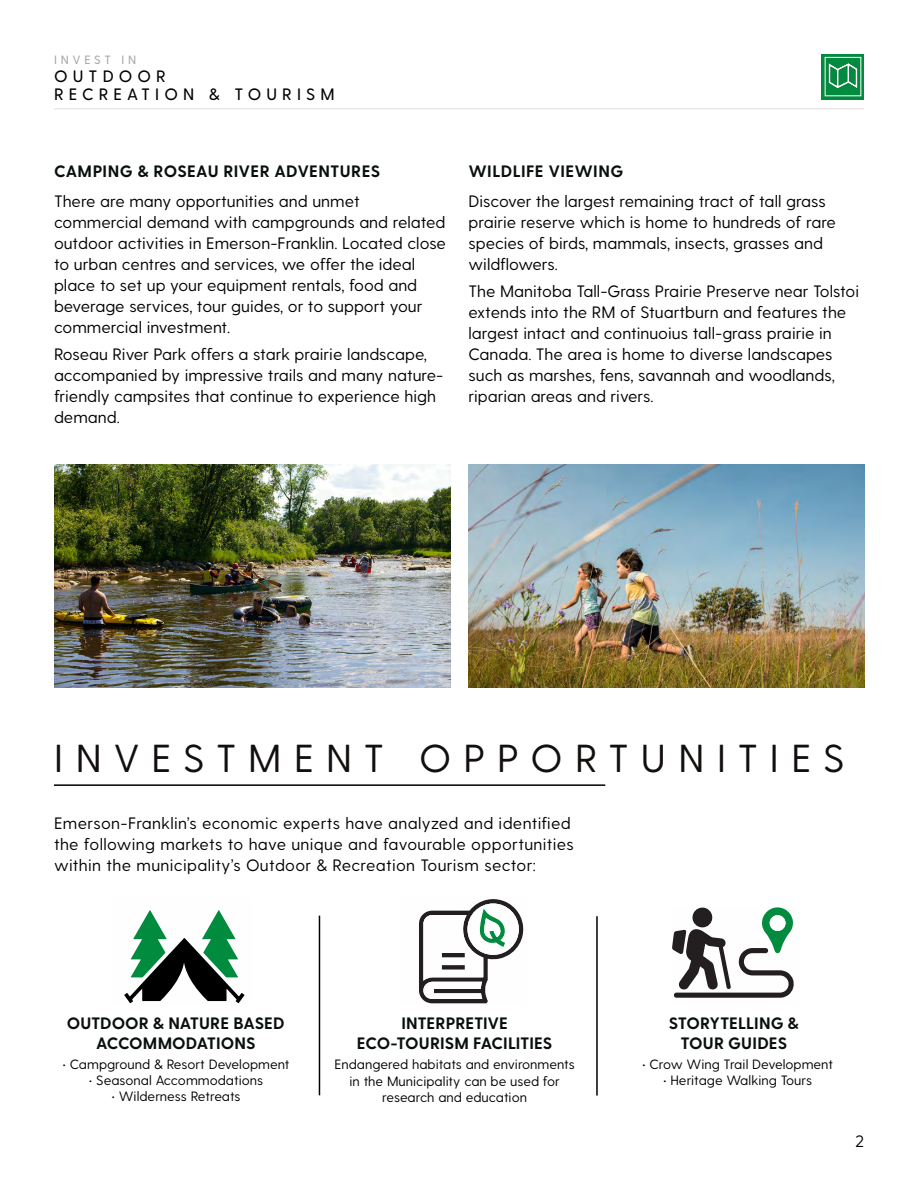
<style>
.page{position:relative;width:918px;height:1188px;background:#fff}
.page>*{position:absolute;margin:0;border:0;box-sizing:border-box;transform-origin:0 0}
.Header_1{font:39px "Greycliff CF";letter-spacing:.295em;color:#130f0e}
.t1{font:16.5px/21px "Greycliff CF";color:#000}
.t2{font:16.5px/21px "Greycliff CF";letter-spacing:.02em;color:#000}
.Investment_Opportuni{font:700 16.5px/19.5px "Greycliff CF";letter-spacing:-.005em;color:#090f0d;text-align:center}
.Header_2{font:700 16.5px "Greycliff CF";letter-spacing:.01em;color:#090f0d}
.t3{font:500 16.5px/18px "Greycliff CF";letter-spacing:.31em;color:#000}
.t4{font:13.5px/16.2px "Greycliff CF";color:#000;text-align:center}
.t5{font:500 12px "Greycliff CF";letter-spacing:.31em;color:#a7a9ac}
</style>
<div class="page">
<hr style="left:54px;top:108px;width:810px;height:2px;background:#ebe6e6">
<svg style="left:822px;top:54px;width:42px;height:45px"></svg>
<img style="left:827px;top:62px;width:32px;height:27px">
<hr style="left:319px;top:916px;width:1px;height:179px;background:#000">
<hr style="left:596px;top:916px;width:2px;height:180px;background:#000">
<hr style="left:54px;top:784px;width:551px;height:2px;background:#000">
<img style="left:54px;top:464px;width:396px;height:223px">
<img style="left:468px;top:464px;width:397px;height:223px">
<svg style="left:124px;top:910px;width:121px;height:94px"></svg>
<svg style="left:419px;top:899px;width:105px;height:105px"></svg>
<svg style="left:672px;top:907px;width:122px;height:91px"></svg>
<div style="left:770px;top:915px;width:16px;height:16px;background:#fefefe;border-radius:50%"></div>
<p class="t5" style="left:54px;top:52px;width:84px">INVEST IN</p>
<p class="t3" style="left:54px;top:68px;width:282px">OUTDOOR<br>RECREATION &amp; TOURISM</p>
<p class="Header_2" style="left:54px;top:161px;width:328px">CAMPING &amp; ROSEAU RIVER ADVENTURES</p>
<p class="t1" style="left:54px;top:191px;width:394px">There are many opportunities and unmet commercial demand with campgrounds and related outdoor activities in Emerson-Franklin. Located close to urban centres and services, we offer the ideal place to set up your equipment rentals, food and beverage services, tour guides, or to support your commercial investment.</p>
<p class="t1" style="left:54px;top:344px;width:391px">Roseau River Park offers a stark prairie landscape, accompanied by impressive trails and many nature&shy;friendly campsites that continue to experience high demand.</p>
<p class="Header_2" style="left:469px;top:161px;width:156px">WILDLIFE VIEWING</p>
<p class="t1" style="left:469px;top:191px;width:369px">Discover the largest remaining tract of tall grass prairie reserve which is home to hundreds of rare species of birds, mammals, insects, grasses and wildflowers.</p>
<p class="t1" style="left:469px;top:281px;width:392px">The Manitoba Tall-Grass Prairie Preserve near Tolstoi extends into the RM of Stuartburn and features the largest intact and continuoius tall-grass prairie in Canada. The area is home to diverse landscapes such as marshes, fens, savannah and woodlands, riparian areas and rivers.</p>
<p class="Header_1" style="left:54px;top:736px;width:792px">INVESTMENT OPPORTUNITIES</p>
<p class="t2" style="left:54px;top:813px;width:521px">Emerson-Franklin’s economic experts have analyzed and identified the following markets to have unique and favourable opportunities within the municipality’s Outdoor &amp; Recreation Tourism sector:</p>
<p class="Investment_Opportuni" style="left:67px;top:1014px;width:219px">OUTDOOR &amp; NATURE BASED<br>ACCOMMODATIONS</p>
<p class="Investment_Opportuni" style="left:401px;top:1014px;width:108px">INTERPRETIVE</p>
<p class="Investment_Opportuni" style="left:357px;top:1034px;width:197px">ECO-TOURISM FACILITIES</p>
<p class="Investment_Opportuni" style="left:669px;top:1014px;width:132px">STORYTELLING &amp;<br>TOUR GUIDES</p>
<p class="t4" style="left:63px;top:1056px;width:228px">• Campground &amp; Resort Development</p>
<p class="t4" style="left:89px;top:1073px;width:176px">• Seasonal Accommodations</p>
<p class="t4" style="left:111px;top:1089px;width:131px">• Wilderness Retreats</p>
<p class="t4" style="left:334px;top:1057px;width:242px">Endangered habitats and environments in the Municipality can be used for research and education</p>
<p class="t4" style="left:642px;top:1056px;width:192px">• Crow Wing Trail Development</p>
<p class="t4" style="left:663px;top:1073px;width:151px">• Heritage Walking Tours</p>
<p class="t1" style="left:855px;top:1131px;width:10px">2</p>
</div>
